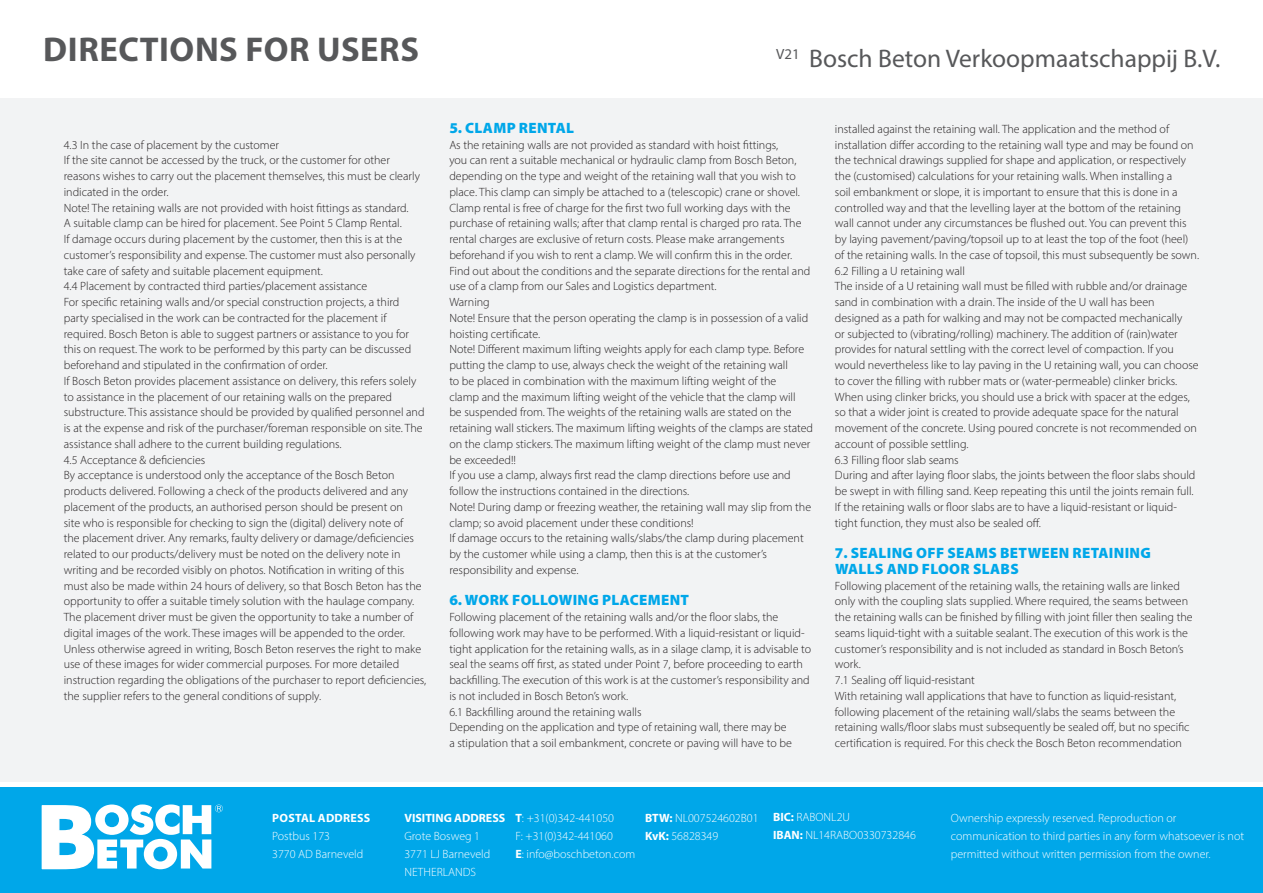
<style>
.page{position:relative;width:1263px;height:893px;background:#fff}
.page>*{position:absolute;margin:0;border:0;box-sizing:border-box;transform-origin:0 0}
.t1{font:700 34.5px "Myriad Pro";letter-spacing:.02em;color:#57585a}
.t2{font:25.5px "Myriad Pro";color:#57585a}
.t3{font:900 15px/15.8px "Myriad Pro";letter-spacing:.02em;color:#00a7e9}
.t4{font:300 12px/15.8px "Myriad Pro";color:#231f20}
.t5{font:300 12px/18px "Myriad Pro";color:#fff}
.t6{font:700 12px "Myriad Pro";color:#fff}
.t7{font:700 12px "Myriad Pro";letter-spacing:.02em;color:#fff}
.s1{font-weight:700}
</style>
<div class="page">
<div style="left:0;top:787px;width:1263px;height:106px;background:#00a7e9"></div>
<svg style="left:42px;top:804px;width:181px;height:65px"></svg>
<div style="left:0;top:98px;width:1263px;height:684px;background:#f2f3f4"></div>
<p class="t1" style="left:43px;top:27px;width:377px">DIRECTIONS FOR USERS</p>
<p class="t2" style="left:776px;top:43px;width:446px"><sup>V21</sup> Bosch Beton Verkoopmaatschappij B.V.</p>
<p class="t4" style="left:64px;top:137px;width:217px">4.3 In the case of placement by the customer</p>
<p class="t4" style="left:64px;top:152px;width:358px">If the site cannot be accessed by the truck, or the customer for other reasons wishes to carry out the placement themselves, this must be clearly indicated in the order.</p>
<p class="t4" style="left:64px;top:200px;width:353px">Note! The retaining walls are not provided with hoist fittings as standard.<br>A suitable clamp can be hired for placement. See Point 5 Clamp Rental.<br>If damage occurs during placement by the customer, then this is at the customer’s responsibility and expense. The customer must also personally take care of safety and suitable placement equipment.</p>
<p class="t4" style="left:64px;top:278px;width:305px">4.4 Placement by contracted third parties/placement assistance</p>
<p class="t4" style="left:64px;top:294px;width:349px">For specific retaining walls and/or special construction projects, a third party specialised in the work can be contracted for the placement if required. Bosch Beton is able to suggest partners or assistance to you for this on request. The work to be performed by this party can be discussed beforehand and stipulated in the confirmation of order.</p>
<p class="t4" style="left:64px;top:373px;width:362px">If Bosch Beton provides placement assistance on delivery, this refers solely to assistance in the placement of our retaining walls on the prepared substructure. This assistance should be provided by qualified personnel and is at the expense and risk of the purchaser/foreman responsible on site. The assistance shall adhere to the current building regulations.</p>
<p class="t4" style="left:64px;top:452px;width:143px">4.5 Acceptance &amp; deficiencies</p>
<p class="t4" style="left:64px;top:467px;width:359px">By acceptance is understood only the acceptance of the Bosch Beton products delivered. Following a check of the products delivered and any placement of the products, an authorised person should be present on site who is responsible for checking to sign the (digital) delivery note of the placement driver. Any remarks, faulty delivery or damage/deficiencies related to our products/delivery must be noted on the delivery note in writing and be recorded visibly on photos. Notification in writing of this must also be made within 24 hours of delivery, so that Bosch Beton has the opportunity to offer a suitable timely solution with the haulage company.</p>
<p class="t4" style="left:64px;top:609px;width:364px">The placement driver must be given the opportunity to take a number of digital images of the work. These images will be appended to the order.<br>Unless otherwise agreed in writing, Bosch Beton reserves the right to make use of these images for wider commercial purposes. For more detailed instruction regarding the obligations of the purchaser to report deficiencies, the supplier refers to the general conditions of supply.</p>
<p class="t3" style="left:449px;top:119px;width:126px">5. CLAMP RENTAL</p>
<p class="t4" style="left:449px;top:137px;width:354px">As the retaining walls are not provided as standard with hoist fittings,<br>you can rent a suitable mechanical or hydraulic clamp from Bosch Beton, depending on the type and weight of the retaining wall that you wish to place. This clamp can simply be attached to a (telescopic) crane or shovel.<br>Clamp rental is free of charge for the first two full working days with the purchase of retaining walls; after that clamp rental is charged pro rata. The rental charges are exclusive of return costs. Please make arrangements beforehand if you wish to rent a clamp. We will confirm this in the order.</p>
<p class="t4" style="left:449px;top:263px;width:362px">Find out about the conditions and the separate directions for the rental and use of a clamp from our Sales and Logistics department.</p>
<p class="t4" style="left:449px;top:294px;width:42px">Warning</p>
<p class="t4" style="left:449px;top:310px;width:360px">Note! Ensure that the person operating the clamp is in possession of a valid hoisting certificate.</p>
<p class="t4" style="left:449px;top:341px;width:365px">Note! Different maximum lifting weights apply for each clamp type. Before putting the clamp to use, always check the weight of the retaining wall<br>to be placed in combination with the maximum lifting weight of the<br>clamp and the maximum lifting weight of the vehicle that the clamp will<br>be suspended from. The weights of the retaining walls are stated on the retaining wall stickers. The maximum lifting weights of the clamps are stated on the clamp stickers. The maximum lifting weight of the clamp must never be exceeded!!</p>
<p class="t4" style="left:449px;top:467px;width:343px">If you use a clamp, always first read the clamp directions before use and follow the instructions contained in the directions.</p>
<p class="t4" style="left:449px;top:499px;width:363px">Note! During damp or freezing weather, the retaining wall may slip from the clamp; so avoid placement under these conditions!</p>
<p class="t4" style="left:449px;top:530px;width:356px">If damage occurs to the retaining walls/slabs/the clamp during placement by the customer while using a clamp, then this is at the customer’s responsibility and expense.</p>
<p class="t3" style="left:449px;top:592px;width:241px">6. WORK FOLLOWING PLACEMENT</p>
<p class="t4" style="left:449px;top:609px;width:363px">Following placement of the retaining walls and/or the floor slabs, the following work may have to be performed. With a liquid-resistant or liquid&shy;tight application for the retaining walls, as in a silage clamp, it is advisable to seal the seams off first, as stated under Point 7, before proceeding to earth backfilling. The execution of this work is at the customer’s responsibility and is not included in Bosch Beton’s work.</p>
<p class="t4" style="left:449px;top:704px;width:194px">6.1 Backfilling around the retaining walls</p>
<p class="t4" style="left:449px;top:719px;width:344px">Depending on the application and type of retaining wall, there may be a stipulation that a soil embankment, concrete or paving will have to be</p>
<p class="t4" style="left:835px;top:121px;width:366px">installed against the retaining wall. The application and the method of installation differ according to the retaining wall type and may be found on the technical drawings supplied for shape and application, or respectively the (customised) calculations for your retaining walls. When installing a<br>soil embankment or slope, it is important to ensure that this is done in a controlled way and that the levelling layer at the bottom of the retaining wall cannot under any circumstances be flushed out. You can prevent this by laying pavement/paving/topsoil up to at least the top of the foot (heel) of the retaining walls. In the case of topsoil, this must subsequently be sown.</p>
<p class="t4" style="left:835px;top:263px;width:132px">6.2 Filling a U retaining wall</p>
<p class="t4" style="left:835px;top:278px;width:365px">The inside of a U retaining wall must be filled with rubble and/or drainage sand in combination with a drain. The inside of the U wall has been designed as a path for walking and may not be compacted mechanically<br>or subjected to (vibrating/rolling) machinery. The addition of (rain)water provides for natural settling with the correct level of compaction. If you would nevertheless like to lay paving in the U retaining wall, you can choose to cover the filling with rubber mats or (water-permeable) clinker bricks.<br>When using clinker bricks, you should use a brick with spacer at the edges, so that a wider joint is created to provide adequate space for the natural movement of the concrete. Using poured concrete is not recommended on account of possible settling.</p>
<p class="t4" style="left:835px;top:452px;width:125px">6.3 Filling floor slab seams</p>
<p class="t4" style="left:835px;top:467px;width:362px">During and after laying floor slabs, the joints between the floor slabs should be swept in with filling sand. Keep repeating this until the joints remain full.<br>If the retaining walls or floor slabs are to have a liquid-resistant or liquid&shy;tight function, they must also be sealed off.</p>
<p class="t3" style="left:835px;top:544px;width:317px">7. SEALING OFF SEAMS BETWEEN RETAINING<br>WALLS AND FLOOR SLABS</p>
<p class="t4" style="left:835px;top:578px;width:359px">Following placement of the retaining walls, the retaining walls are linked only with the coupling slats supplied. Where required, the seams between the retaining walls can be finished by filling with joint filler then sealing the seams liquid-tight with a suitable sealant. The execution of this work is the customer’s responsibility and is not included as standard in Bosch Beton’s work.</p>
<p class="t4" style="left:835px;top:672px;width:142px">7.1 Sealing off liquid-resistant</p>
<p class="t4" style="left:835px;top:688px;width:356px">With retaining wall applications that have to function as liquid-resistant, following placement of the retaining wall/slabs the seams between the retaining walls/floor slabs must subsequently be sealed off, but no specific certification is required. For this check the Bosch Beton recommendation</p>
<p class="t7" style="left:272px;top:810px;width:100px">POSTAL ADDRESS</p>
<p class="t5" style="left:272px;top:827px;width:93px">Postbus 173<br>3770 AD Barneveld</p>
<p class="t6" style="left:404px;top:810px;width:102px">VISITING ADDRESS</p>
<p class="t5" style="left:404px;top:827px;width:87px">Grote Bosweg 1<br>3771 LJ Barneveld<br>NETHERLANDS</p>
<p class="t5" style="left:515px;top:809px;width:121px"><span class="s1">T</span>: +31(0)342-441050<br>F: +31(0)342-441060<br><span class="s1">E</span>: info@boschbeton.com</p>
<p class="t5" style="left:645px;top:809px;width:115px"><span class="s1">BTW:</span> NL007524602B01<br><span class="s1">KvK:</span> 56828349</p>
<p class="t5" style="left:773px;top:808px;width:144px"><span class="s1">BIC:</span> RABONL2U<br><span class="s1">IBAN:</span> NL14RABO0330732846</p>
<p class="t5" style="left:951px;top:809px;width:295px">Ownership expressly reserved. Reproduction or communication to third parties in any form whatsoever is not permitted without written permission from the owner.</p>
</div>
